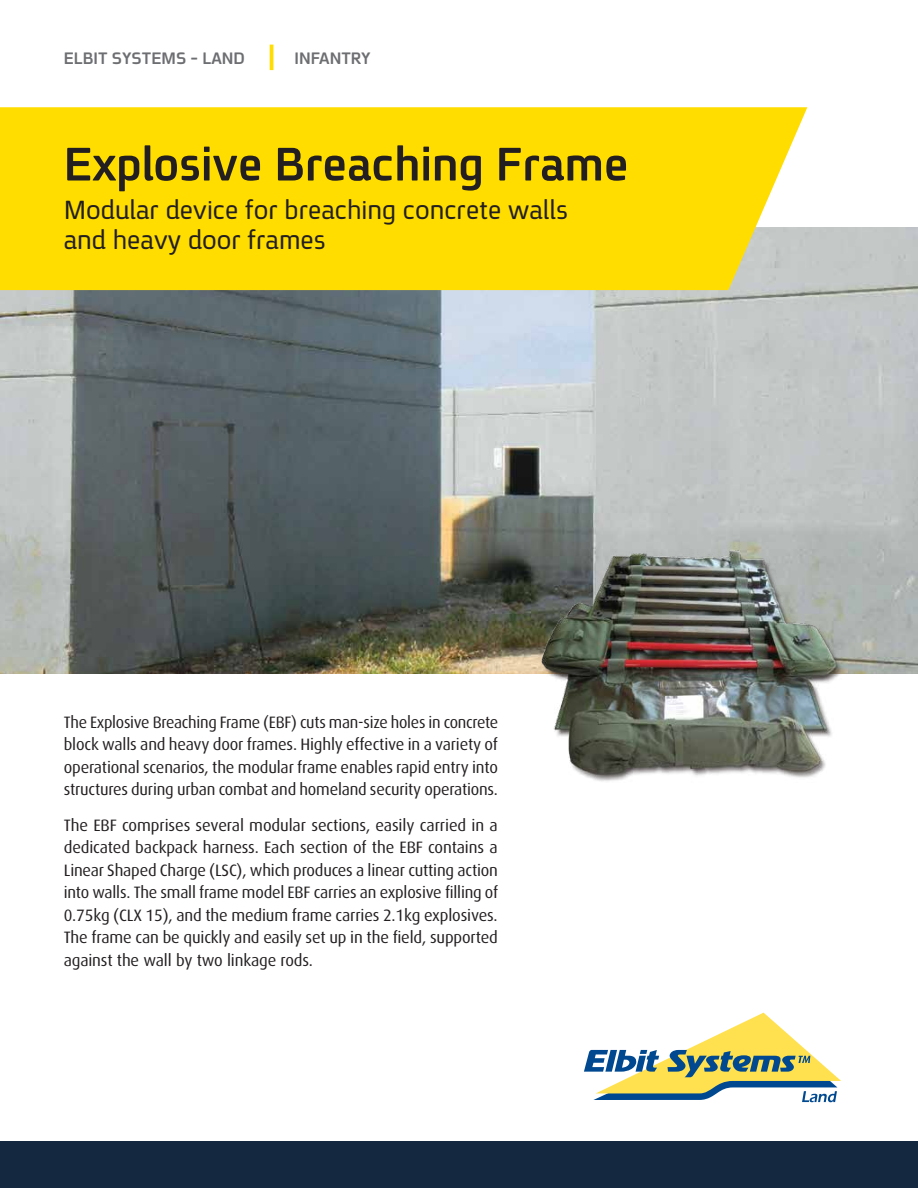
<style>
.page{position:relative;width:918px;height:1188px;background:#fff}
.page>*{position:absolute;margin:0;border:0;box-sizing:border-box;transform-origin:0 0}
.t1{font:700 51px "Fb Spoiler Eng";color:#231f20}
.t2{font:28.5px/30px "Fb Spoiler Eng";color:#231f20}
.t3{font:700 18px "Fb Spoiler Eng";color:#6d6e71}
.t4{font:16.5px/22.5px "Dax";letter-spacing:-.01em;color:#231f20;text-align:justify}
</style>
<div class="page">
<img style="left:0;top:227px;width:918px;height:447px">
<div style="left:0;top:107px;width:807px;height:183px;background:#fd0"></div>
<hr style="left:270px;top:45px;width:3px;height:25px;background:#fd0">
<svg style="left:584px;top:1013px;width:257px;height:89px"></svg>
<img style="left:525px;top:538px;width:349px;height:243px">
<div style="left:0;top:1141px;width:918px;height:47px;background:#142940"></div>
<p class="t3" style="left:64px;top:49px;width:183px">ELBIT SYSTEMS - LAND</p>
<p class="t3" style="left:295px;top:49px;width:77px">INFANTRY</p>
<h1 class="t1" style="left:64px;top:139px;width:566px">Explosive Breaching Frame</h1>
<h1 class="t2" style="left:64px;top:195px;width:506px">Modular device for breaching concrete walls and heavy door frames</h1>
<p class="t4" style="left:64px;top:711px;width:436px">The Explosive Breaching Frame (EBF) cuts man-size holes in concrete block walls and heavy door frames. Highly effective in a variety of operational scenarios, the modular frame enables rapid entry into structures during urban combat and homeland security operations.</p>
<p class="t4" style="left:64px;top:814px;width:436px">The EBF comprises several modular sections, easily carried in a dedicated backpack harness. Each section of the EBF contains a Linear Shaped Charge (LSC), which produces a linear cutting action into walls. The small frame model EBF carries an explosive flling of 0.75kg (CLX 15), and the medium frame carries 2.1kg explosives.<br>The frame can be quickly and easily set up in the feld, supported against the wall by two linkage rods.</p>
</div>
